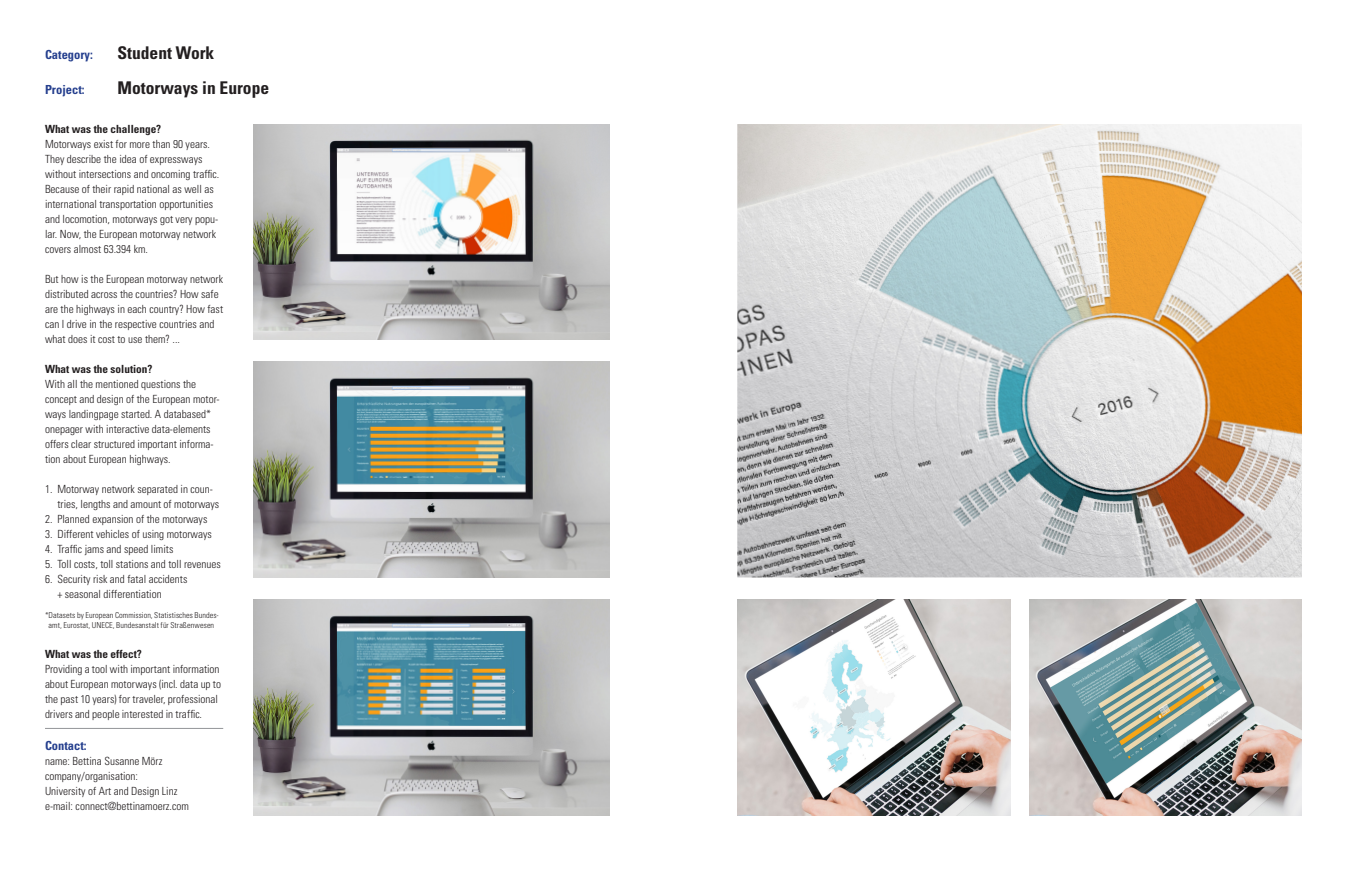
<style>
.page{position:relative;width:1347px;height:886px;background:#fff}
.page>*{position:absolute;margin:0;border:0;box-sizing:border-box;transform-origin:0 0}
.t1{font:700 condensed 17.5px "Univers";color:#231f20}
.t2{font:700 condensed 12.5px "Univers";color:#253f8e}
.t3{font:300 condensed 11.25px/15px "Univers";color:#231f20}
.t4{font:700 condensed 11.25px "Univers";color:#231f20}
.t5{font:300 condensed 8.12px/10px "Univers";letter-spacing:.01em;color:#231f20;text-align:center}
</style>
<div class="page">
<img style="left:253px;top:599px;width:356px;height:216px">
<img style="left:253px;top:362px;width:356px;height:215px">
<img style="left:253px;top:124px;width:356px;height:216px">
<img style="left:1029px;top:599px;width:272px;height:216px">
<img style="left:737px;top:599px;width:273px;height:216px">
<hr style="left:45px;top:728px;width:178px;height:1px;background:#939598">
<img style="left:737px;top:124px;width:564px;height:453px">
<p class="t2" style="left:45px;top:46px;width:49px">Category:</p>
<h1 class="t1" style="left:117px;top:42px;width:98px">Student Work</h1>
<p class="t2" style="left:45px;top:81px;width:41px">Project:</p>
<h1 class="t1" style="left:118px;top:77px;width:153px">Motorways in Europe</h1>
<p class="t4" style="left:45px;top:122px;width:118px">What was the challenge?</p>
<p class="t3" style="left:45px;top:136px;width:176px">Motorways exist for more than 90 years.<br>They describe the idea of expressways without intersections and oncoming traffic.<br>Because of their rapid national as well as international transportation opportunities and locomotion, motorways got very popu&shy;lar. Now, the European motorway network covers almost 63.394 km.</p>
<p class="t3" style="left:45px;top:271px;width:180px">But how is the European motorway network distributed across the countries? How safe are the highways in each country? How fast can I drive in the respective countries and what does it cost to use them? ...</p>
<p class="t4" style="left:45px;top:362px;width:109px">What was the solution?</p>
<p class="t3" style="left:45px;top:376px;width:176px">With all the mentioned questions the concept and design of the European motor&shy;ways landingpage started. A databased* onepager with interactive data-elements offers clear structured important informa&shy;tion about European highways.</p>
<p class="t3" style="left:57px;top:481px;width:163px;text-indent:-12px">1. Motorway network separated in coun&shy;tries, lengths and amount of motorways</p>
<p class="t3" style="left:45px;top:511px;width:164px">2. Planned expansion of the motorways</p>
<p class="t3" style="left:45px;top:526px;width:168px">3. Different vehicles of using motorways</p>
<p class="t3" style="left:45px;top:541px;width:130px">4. Traffic jams and speed limits</p>
<p class="t3" style="left:45px;top:556px;width:177px">5. Toll costs, toll stations and toll revenues</p>
<p class="t3" style="left:57px;top:571px;width:131px;text-indent:-12px">6. Security risk and fatal accidents + seasonal differentiation</p>
<p class="t5" style="left:45px;top:610px;width:175px">*Datasets by European Commission, Statistisches Bundes&shy;amt, Eurostat, UNECE, Bundesanstalt für Straßenwesen</p>
<p class="t4" style="left:45px;top:647px;width:98px">What was the effect?</p>
<p class="t3" style="left:45px;top:661px;width:178px">Providing a tool with important information about European motorways (incl. data up to the past 10 years) for traveler, professional drivers and people interested in traffic.</p>
<p class="t2" style="left:45px;top:738px;width:43px">Contact:</p>
<p class="t3" style="left:45px;top:753px;width:145px">name: Bettina Susanne Mörz company/organisation:<br>University of Art and Design Linz e-mail: connect@bettinamoerz.com</p>
</div>
